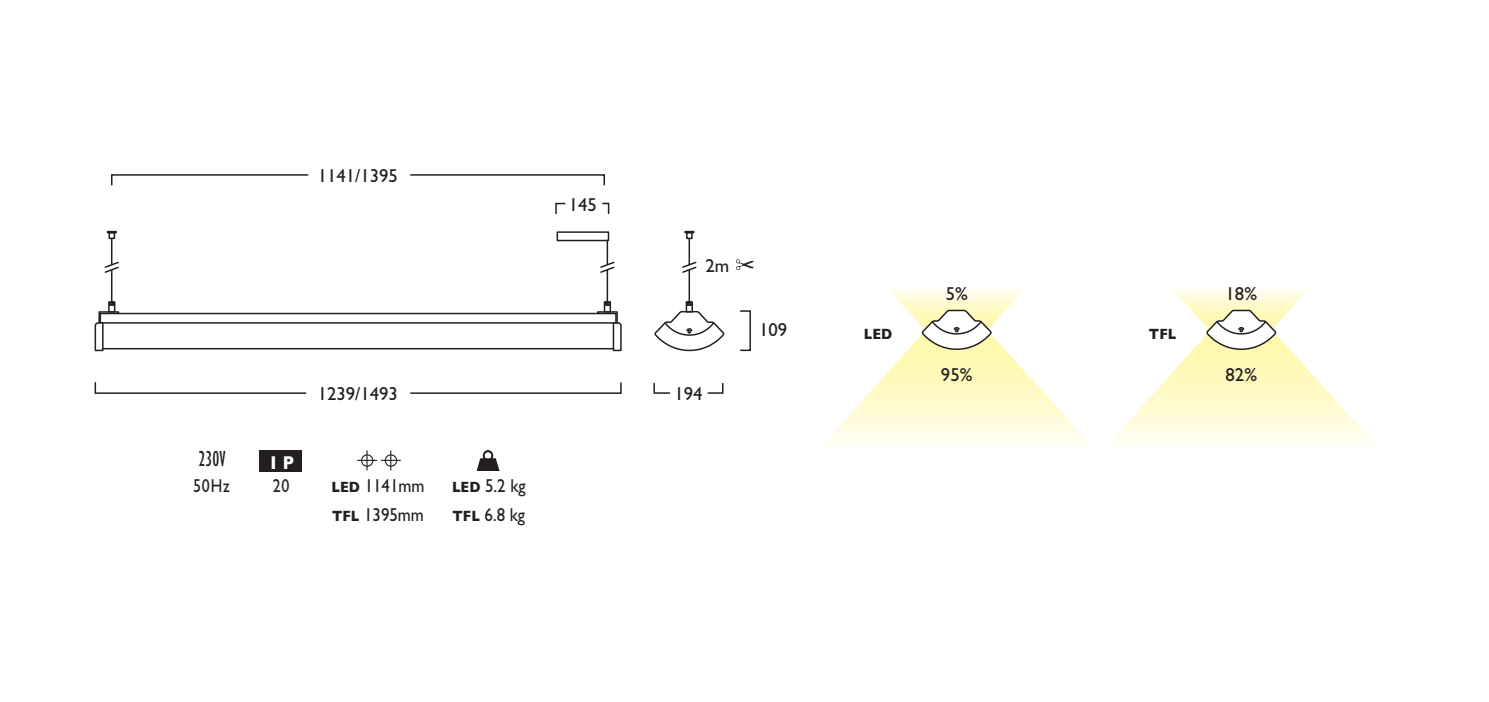
<style>
.page{position:relative;width:1489px;height:702px;background:#fff}
.page>*{position:absolute;margin:0;border:0;box-sizing:border-box;transform-origin:0 0}
.t1{font:condensed 22.5px "Gill Sans";color:#231f20;scale:.85 1}
.t2{font:18.75px "Gill Sans";color:#231f20}
.t3{font:18.75px "Gill Sans";color:#231f20;scale:.9 1}
.t4{font:18.75px "Gill Sans";color:#231f20;scale:.85 1}
.t5{font:700 18.75px "Gill Sans";color:#fff;scale:.85 1}
.t6{font:700 15px "Gill Sans";color:#231f20;scale:.9 1}
.s1{font-weight:700;font-size:15px}
</style>
<div class="page">
<div style="left:556px;top:231px;width:53px;height:10px;border:2px solid #231f20"></div>
<svg style="left:410px;top:382px;width:212px;height:12px"></svg>
<svg style="left:95px;top:382px;width:212px;height:12px"></svg>
<svg style="left:410px;top:174px;width:195px;height:12px"></svg>
<svg style="left:602px;top:202px;width:8px;height:12px"></svg>
<svg style="left:555px;top:202px;width:11px;height:12px"></svg>
<svg style="left:111px;top:174px;width:198px;height:12px"></svg>
<svg style="left:736px;top:259px;width:18px;height:11px"></svg>
<hr style="left:111px;top:270px;width:1px;height:32px;background:#231f20">
<div style="left:108px;top:232px;width:7px;height:7px;border:2px solid #231f20"></div>
<svg style="left:107px;top:231px;width:10px;height:2px"></svg>
<svg style="left:104px;top:239px;width:15px;height:35px"></svg>
<svg style="left:95px;top:300px;width:527px;height:52px"></svg>
<hr style="left:606px;top:270px;width:2px;height:32px;background:#231f20">
<hr style="left:606px;top:240px;width:2px;height:24px;background:#231f20">
<svg style="left:600px;top:260px;width:15px;height:14px"></svg>
<hr style="left:688px;top:270px;width:2px;height:32px;background:#231f20">
<hr style="left:688px;top:239px;width:2px;height:25px;background:#231f20">
<div style="left:686px;top:232px;width:6px;height:7px;border:2px solid #231f20"></div>
<svg style="left:684px;top:231px;width:10px;height:2px"></svg>
<svg style="left:682px;top:260px;width:15px;height:14px"></svg>
<div style="left:739px;top:310px;width:12px;height:41px;border:2px solid #231f20"></div>
<svg style="left:707px;top:383px;width:17px;height:11px"></svg>
<svg style="left:653px;top:383px;width:17px;height:11px"></svg>
<svg style="left:1110px;top:290px;width:263px;height:153px"></svg>
<svg style="left:654px;top:300px;width:71px;height:52px"></svg>
<div style="left:260px;top:450px;width:42px;height:21px;background:#231f20"></div>
<svg style="left:357px;top:451px;width:43px;height:19px"></svg>
<div style="left:385px;top:454px;width:12px;height:12px;border:1px solid #231f20;border-radius:50%"></div>
<svg style="left:825px;top:290px;width:263px;height:153px"></svg>
<svg style="left:483px;top:450px;width:10px;height:11px"></svg>
<div style="left:485px;top:452px;width:6px;height:7px;background:#fff;border-radius:50%"></div>
<svg style="left:476px;top:458px;width:23px;height:13px"></svg>
<p class="t2" style="left:318px;top:164px;width:82px">1141/1395</p>
<p class="t2" style="left:569px;top:193px;width:30px">145</p>
<p class="t2" style="left:318px;top:382px;width:82px">1239/1493</p>
<p class="t1" style="left:199px;top:450px;width:33px">230V</p>
<p class="t5" style="left:270px;top:447px;width:29px">I P</p>
<p class="t4" style="left:193px;top:474px;width:45px">50Hz</p>
<p class="t3" style="left:331px;top:474px;width:105px"><span class="s1">LED</span> 1141mm</p>
<p class="t4" style="left:273px;top:474px;width:21px">20</p>
<p class="t3" style="left:452px;top:474px;width:83px"><span class="s1">LED</span> 5.2 kg</p>
<p class="t3" style="left:332px;top:503px;width:103px"><span class="s1">TFL</span> 1395mm</p>
<p class="t3" style="left:452px;top:503px;width:82px"><span class="s1">TFL</span> 6.8 kg</p>
<p class="t2" style="left:705px;top:254px;width:25px">2m</p>
<p class="t2" style="left:674px;top:382px;width:30px">194</p>
<p class="t2" style="left:759px;top:318px;width:30px">109</p>
<p class="t6" style="left:863px;top:322px;width:33px">LED</p>
<p class="t2" style="left:945px;top:283px;width:24px">5%</p>
<p class="t2" style="left:940px;top:363px;width:33px">95%</p>
<p class="t6" style="left:1148px;top:322px;width:32px">TFL</p>
<p class="t2" style="left:1225px;top:283px;width:33px">18%</p>
<p class="t2" style="left:1225px;top:363px;width:33px">82%</p>
</div>
